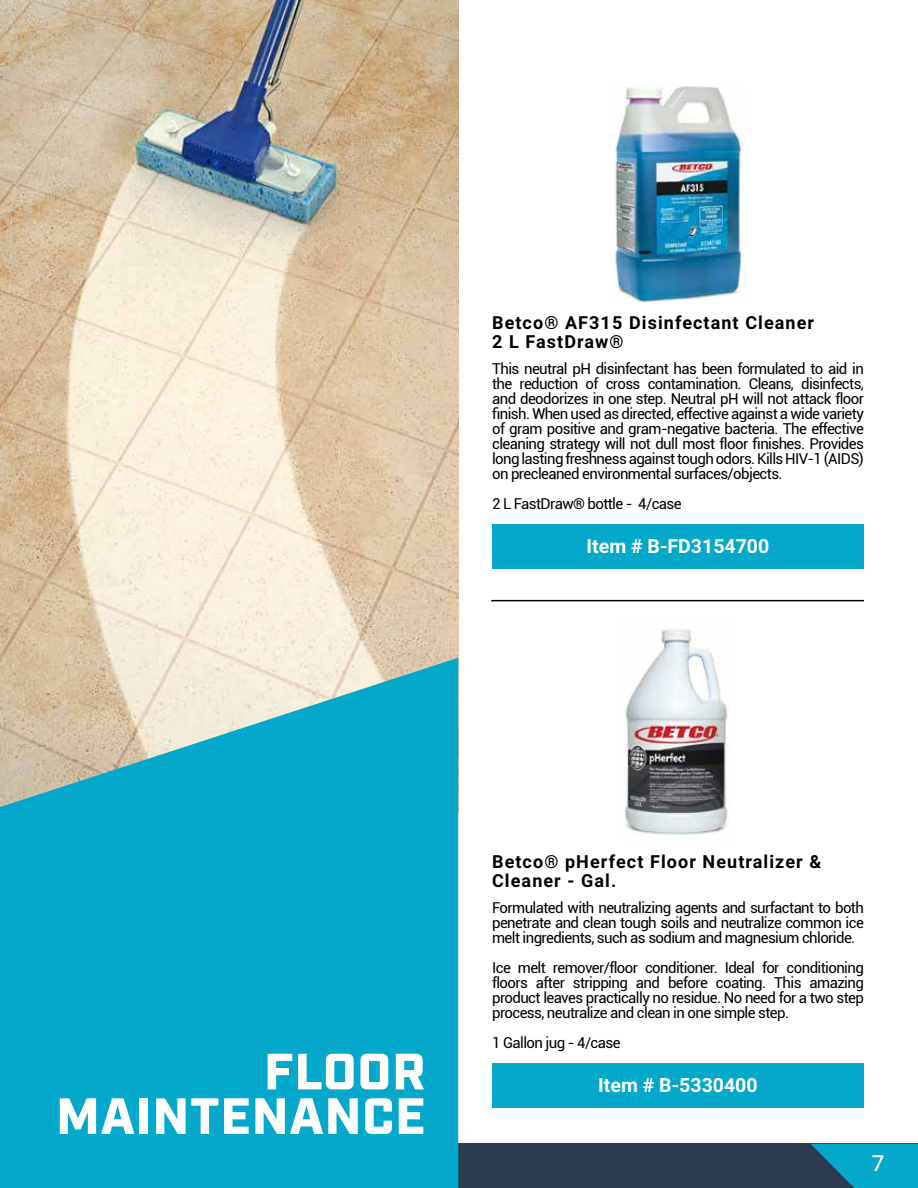
<style>
.page{position:relative;width:918px;height:1188px;background:#fff}
.page>*{position:absolute;margin:0;border:0;box-sizing:border-box;transform-origin:0 0}
.t1{font:900 51px/44.5px "Industry";letter-spacing:.02em;color:#fff;text-align:right}
.t2{font:500 22.5px "Industry";color:#fff}
.t3{font:700 19.5px "Roboto";color:#fff}
.t4{font:700 18px/18.6px "Roboto";letter-spacing:.06em;color:#000}
.t5{font:15px/15px "Roboto";letter-spacing:-.04em;color:#000;text-align:justify}
</style>
<div class="page">
<div style="left:0;top:1144px;width:918px;height:44px;background:#2c3a50"></div>
<svg style="left:811px;top:1144px;width:107px;height:44px"></svg>
<img style="left:0;top:0;width:458px;height:658px">
<svg style="left:0;top:658px;width:458px;height:530px;background:#23aec9"></svg>
<div style="left:492px;top:524px;width:372px;height:45px;background:#04a8cb"></div>
<div style="left:492px;top:1064px;width:372px;height:44px;background:#04a8cb"></div>
<hr style="left:491px;top:600px;width:373px;height:1px;background:#000">
<img style="left:610px;top:86px;width:135px;height:218px">
<img style="left:624px;top:629px;width:106px;height:206px">
<p class="t4" style="left:492px;top:313px;width:324px">Betco® AF315 Disinfectant Cleaner<br>2 L FastDraw®</p>
<p class="t5" style="left:492px;top:361px;width:373px">This neutral pH disinfectant has been formulated to aid in the reduction of cross contamination. Cleans, disinfects, and deodorizes in one step. Neutral pH will not attack floor finish. When used as directed, effective against a wide variety of gram positive and gram-negative bacteria. The effective cleaning strategy will not dull most floor finishes. Provides long lasting freshness against tough odors. Kills HIV-1 (AIDS) on precleaned environmental surfaces/objects.</p>
<p class="t5" style="left:492px;top:496px;width:191px">2 L FastDraw® bottle - 4/case</p>
<h3 class="t3" style="left:587px;top:532px;width:184px">Item # B-FD3154700</h3>
<h1 class="t1" style="left:56px;top:1052px;width:371px">FLOOR<br>MAINTENANCE</h1>
<p class="t4" style="left:492px;top:852px;width:331px">Betco® pHerfect Floor Neutralizer &amp;<br>Cleaner - Gal.</p>
<p class="t5" style="left:492px;top:900px;width:373px">Formulated with neutralizing agents and surfactant to both penetrate and clean tough soils and neutralize common ice melt ingredients, such as sodium and magnesium chloride.</p>
<p class="t5" style="left:492px;top:960px;width:373px">Ice melt remover/floor conditioner. Ideal for conditioning floors after stripping and before coating. This amazing product leaves practically no residue. No need for a two step process, neutralize and clean in one simple step.</p>
<p class="t5" style="left:492px;top:1035px;width:130px">1 Gallon jug - 4/case</p>
<h3 class="t3" style="left:598px;top:1072px;width:161px">Item # B-5330400</h3>
<h2 class="t2" style="left:872px;top:1150px;width:14px">7</h2>
</div>
